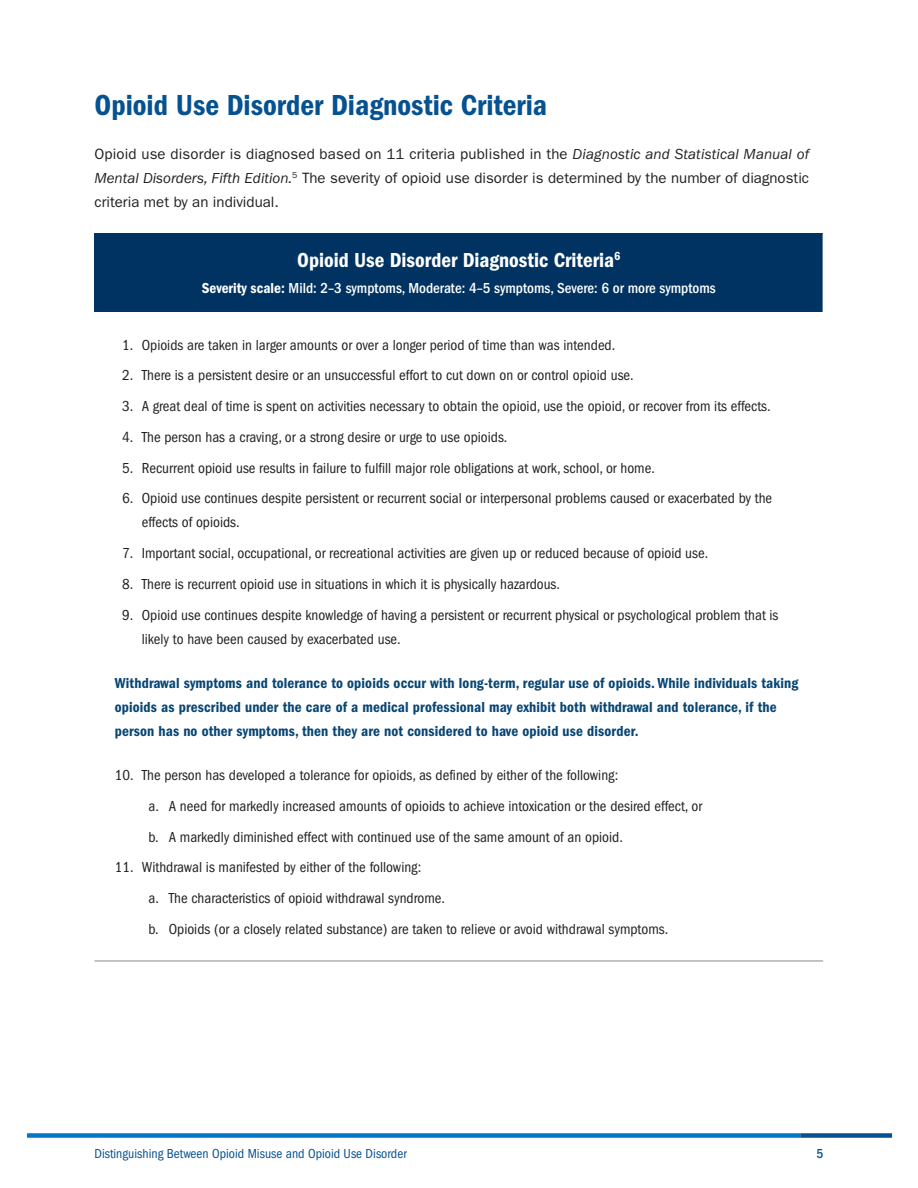
<style>
.page{position:relative;width:918px;height:1188px;background:#fff}
.page>*{position:absolute;margin:0;border:0;box-sizing:border-box;transform-origin:0 0}
.t1{font:30px "ITC Franklin Gothic Std Dm Cd";color:#065190}
.t2{font:21px "ITC Franklin Gothic Std Dm Cd";color:#fff}
.t3{font:condensed 15px/24px "ITC Franklin Gothic Std";color:#231f20}
.t4{font:15px/24px "ITC Franklin Gothic Std Dm Cd";letter-spacing:.01em;color:#084673}
.t5{font:15px/24px "ITC Franklin Gothic Std";color:#231f20;text-align:justify}
.t6{font:500 condensed 15px "ITC Franklin Gothic Std";color:#fff}
.t7{font:condensed 13.5px "ITC Franklin Gothic Std";color:#065190}
.t8{font:500 condensed 13.5px "ITC Franklin Gothic Std";color:#065190}
.s1{font-style:italic}
.s2{font-family:"ITC Franklin Gothic Std Dm Cd";font-weight:400;font-stretch:normal}
</style>
<div class="page">
<div style="left:27px;top:1133px;width:773px;height:5px;background:#0077c8"></div>
<div style="left:800px;top:1133px;width:92px;height:5px;background:#065190"></div>
<div style="left:94px;top:234px;width:729px;height:78px;background:#003361"></div>
<hr style="left:94px;top:961px;width:729px;height:1px;background:#868a8e">
<h2 class="t1" style="left:94px;top:88px;width:454px">Opioid Use Disorder Diagnostic Criteria</h2>
<p class="t5" style="left:94px;top:142px;width:716px">Opioid use disorder is diagnosed based on 11 criteria published in the <span class="s1">Diagnostic and Statistical Manual of Mental Disorders, Fifth Edition.</span><sup>5</sup> The severity of opioid use disorder is determined by the number of diagnostic criteria met by an individual.</p>
<p class="t2" style="left:297px;top:248px;width:325px">Opioid Use Disorder Diagnostic Criteria<sup>6</sup></p>
<p class="t6" style="left:202px;top:280px;width:516px"><span class="s2">Severity scale:</span> Mild: 2–3 symptoms, Moderate: 4–5 symptoms, Severe: 6 or more symptoms</p>
<p class="t3" style="left:122px;top:333px;width:495px">1. Opioids are taken in larger amounts or over a longer period of time than was intended.</p>
<p class="t3" style="left:122px;top:364px;width:513px">2. There is a persistent desire or an unsuccessful effort to cut down on or control opioid use.</p>
<p class="t3" style="left:122px;top:394px;width:650px">3. A great deal of time is spent on activities necessary to obtain the opioid, use the opioid, or recover from its effects.</p>
<p class="t3" style="left:122px;top:425px;width:387px">4. The person has a craving, or a strong desire or urge to use opioids.</p>
<p class="t3" style="left:122px;top:456px;width:534px">5. Recurrent opioid use results in failure to fulfill major role obligations at work, school, or home.</p>
<p class="t3" style="left:142px;top:487px;width:632px;text-indent:-20px">6. Opioid use continues despite persistent or recurrent social or interpersonal problems caused or exacerbated by the effects of opioids.</p>
<p class="t3" style="left:122px;top:541px;width:588px">7. Important social, occupational, or recreational activities are given up or reduced because of opioid use.</p>
<p class="t3" style="left:122px;top:572px;width:439px">8. There is recurrent opioid use in situations in which it is physically hazardous.</p>
<p class="t3" style="left:142px;top:603px;width:638px;text-indent:-20px">9. Opioid use continues despite knowledge of having a persistent or recurrent physical or psychological problem that is likely to have been caused by exacerbated use.</p>
<p class="t4" style="left:115px;top:671px;width:685px">Withdrawal symptoms and tolerance to opioids occur with long-term, regular use of opioids. While individuals taking opioids as prescribed under the care of a medical professional may exhibit both withdrawal and tolerance, if the person has no other symptoms, then they are not considered to have opioid use disorder.</p>
<p class="t3" style="left:115px;top:763px;width:505px">10. The person has developed a tolerance for opioids, as defined by either of the following:</p>
<p class="t3" style="left:149px;top:794px;width:555px">a. A need for markedly increased amounts of opioids to achieve intoxication or the desired effect, or</p>
<p class="t3" style="left:149px;top:825px;width:476px">b. A markedly diminished effect with continued use of the same amount of an opioid.</p>
<p class="t3" style="left:115px;top:856px;width:308px">11. Withdrawal is manifested by either of the following:</p>
<p class="t3" style="left:149px;top:886px;width:298px">a. The characteristics of opioid withdrawal syndrome.</p>
<p class="t3" style="left:149px;top:917px;width:521px">b. Opioids (or a closely related substance) are taken to relieve or avoid withdrawal symptoms.</p>
<p class="t7" style="left:94px;top:1146px;width:314px">Distinguishing Between Opioid Misuse and Opioid Use Disorder</p>
<p class="t8" style="left:817px;top:1146px;width:8px">5</p>
</div>
